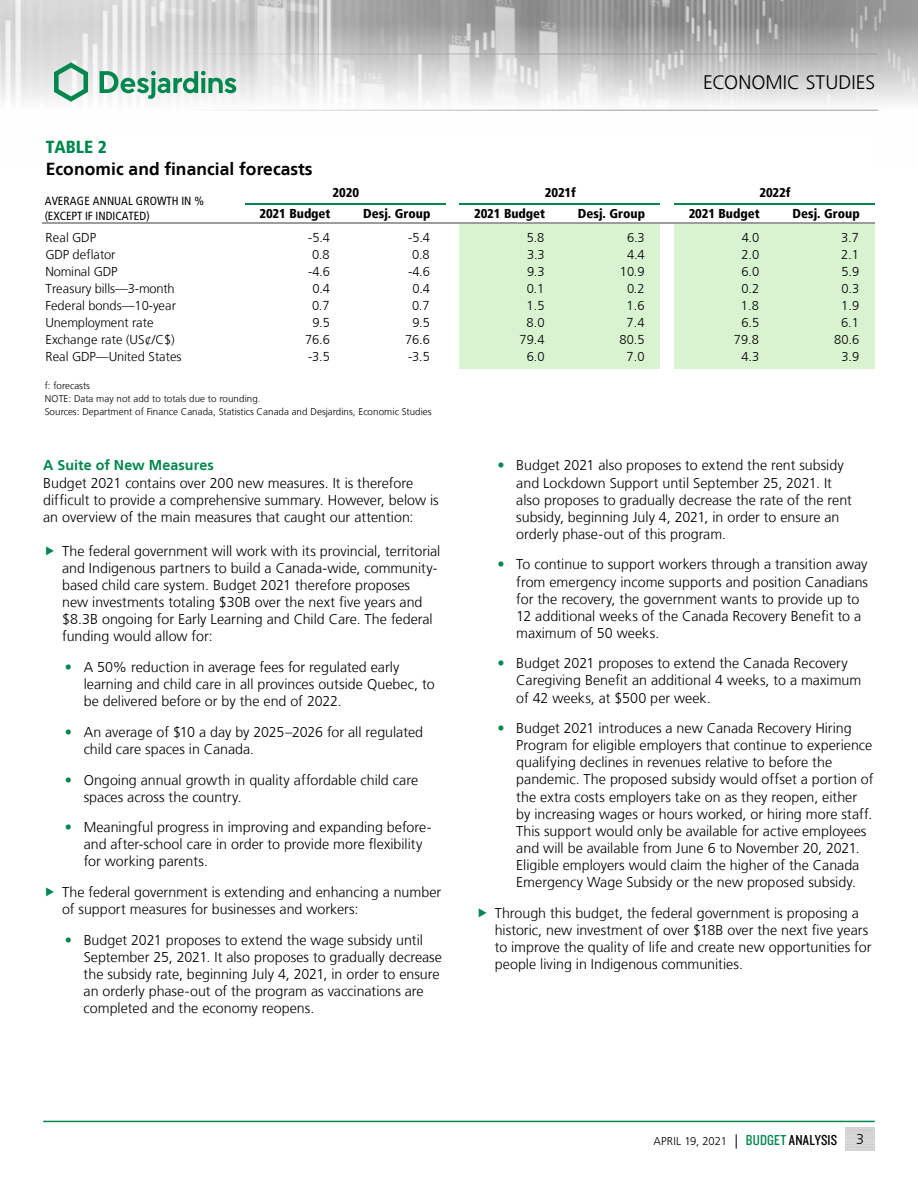
<style>
.page{position:relative;width:918px;height:1188px;background:#fff}
.page>*{position:absolute;margin:0;border:0;box-sizing:border-box;transform-origin:0 0}
.t1{font:300 19.5px "Frutiger LT";letter-spacing:.005em;color:#000}
.t2{font:italic 700 17.4px "Frutiger LT";letter-spacing:.005em;color:#000}
.t3{font:900 condensed 17.4px "Frutiger LT";color:#00874e}
.t4{font:300 14.25px/17.1px "Frutiger LT";color:#000}
.t5{font:700 14.25px "Frutiger LT";letter-spacing:.005em;color:#00874e}
.t6{font:300 12.9px "Frutiger LT";letter-spacing:-.01em;color:#000}
.t7{font:900 condensed 12.9px "Frutiger LT";letter-spacing:-.005em;color:#000}
.t8{font:300 12.9px "Frutiger LT";letter-spacing:.01em;color:#000}
.t9{font:condensed 11.85px/15px "Frutiger LT";letter-spacing:.005em;color:#000}
.t10{font:300 11.25px "Frutiger LT";letter-spacing:.005em;color:#000}
.t11{font:300 9.75px/12.9px "Frutiger LT";color:#000}
.s1{color:#00874e}
.s2{font-size:14.25px}
.s3{font-family:"Knockout 29 Junior Ltweight";font-weight:400;font-size:15px;color:#00874e}
.s4{font-family:"Knockout 29 Junior Ltweight";font-weight:400;font-size:15px}
</style>
<div class="page">
<img style="left:0;top:0;width:918px;height:110px">
<hr style="left:0;top:54px;width:878px;height:1px;background:#9d9d9c">
<hr style="left:0;top:110px;width:878px;height:1px;background:#9d9d9c">
<svg style="left:54px;top:62px;width:34px;height:40px"></svg>
<svg style="left:100px;top:71px;width:136px;height:28px"></svg>
<hr style="left:43px;top:1121px;width:832px;height:1px;background:#00874e">
<div style="left:460px;top:223px;width:200px;height:145px;background:#d9f3d1"></div>
<div style="left:674px;top:223px;width:201px;height:145px;background:#d9f3d1"></div>
<hr style="left:245px;top:204px;width:201px;height:1px;background:#00874e">
<hr style="left:460px;top:204px;width:200px;height:1px;background:#00874e">
<hr style="left:674px;top:204px;width:201px;height:1px;background:#00874e">
<hr style="left:43px;top:223px;width:832px;height:1px;background:#9d9c9c">
<h1 class="t1" style="left:703px;top:72px;width:174px">ECONOMIC STUDIES</h1>
<p class="t3" style="left:46px;top:137px;width:62px">TABLE 2</p>
<p class="t2" style="left:46px;top:159px;width:268px">Economic and financial forecasts</p>
<p class="t9" style="left:45px;top:193px;width:161px">AVERAGE ANNUAL GROWTH IN % (EXCEPT IF INDICATED)</p>
<p class="t7" style="left:333px;top:185px;width:28px">2020</p>
<p class="t7" style="left:545px;top:185px;width:33px">2021f</p>
<p class="t7" style="left:759px;top:185px;width:33px">2022f</p>
<p class="t7" style="left:259px;top:206px;width:73px">2021 Budget</p>
<p class="t7" style="left:363px;top:206px;width:69px">Desj. Group</p>
<p class="t7" style="left:474px;top:206px;width:73px">2021 Budget</p>
<p class="t7" style="left:578px;top:206px;width:69px">Desj. Group</p>
<p class="t7" style="left:689px;top:206px;width:73px">2021 Budget</p>
<p class="t7" style="left:793px;top:206px;width:69px">Desj. Group</p>
<p class="t6" style="left:45px;top:230px;width:52px">Real GDP</p>
<p class="t6" style="left:308px;top:230px;width:23px">-5.4</p>
<p class="t6" style="left:408px;top:230px;width:23px">-5.4</p>
<p class="t6" style="left:527px;top:230px;width:19px">5.8</p>
<p class="t6" style="left:627px;top:230px;width:19px">6.3</p>
<p class="t6" style="left:742px;top:230px;width:19px">4.0</p>
<p class="t6" style="left:841px;top:230px;width:19px">3.7</p>
<p class="t6" style="left:45px;top:247px;width:72px">GDP deflator</p>
<p class="t6" style="left:312px;top:247px;width:19px">0.8</p>
<p class="t6" style="left:412px;top:247px;width:19px">0.8</p>
<p class="t6" style="left:527px;top:247px;width:19px">3.3</p>
<p class="t6" style="left:627px;top:247px;width:19px">4.4</p>
<p class="t6" style="left:742px;top:247px;width:19px">2.0</p>
<p class="t6" style="left:841px;top:247px;width:19px">2.1</p>
<p class="t6" style="left:45px;top:264px;width:74px">Nominal GDP</p>
<p class="t6" style="left:308px;top:264px;width:23px">-4.6</p>
<p class="t6" style="left:408px;top:264px;width:23px">-4.6</p>
<p class="t6" style="left:527px;top:264px;width:19px">9.3</p>
<p class="t6" style="left:620px;top:264px;width:26px">10.9</p>
<p class="t6" style="left:742px;top:264px;width:19px">6.0</p>
<p class="t6" style="left:842px;top:264px;width:19px">5.9</p>
<p class="t6" style="left:45px;top:281px;width:131px">Treasury bills—3-month</p>
<p class="t6" style="left:312px;top:281px;width:19px">0.4</p>
<p class="t6" style="left:412px;top:281px;width:19px">0.4</p>
<p class="t6" style="left:527px;top:281px;width:19px">0.1</p>
<p class="t6" style="left:627px;top:281px;width:19px">0.2</p>
<p class="t6" style="left:742px;top:281px;width:19px">0.2</p>
<p class="t6" style="left:842px;top:281px;width:19px">0.3</p>
<p class="t8" style="left:45px;top:298px;width:132px">Federal bonds—10-year</p>
<p class="t6" style="left:312px;top:298px;width:19px">0.7</p>
<p class="t6" style="left:412px;top:298px;width:19px">0.7</p>
<p class="t6" style="left:527px;top:298px;width:19px">1.5</p>
<p class="t6" style="left:627px;top:298px;width:19px">1.6</p>
<p class="t6" style="left:741px;top:298px;width:19px">1.8</p>
<p class="t6" style="left:841px;top:298px;width:19px">1.9</p>
<p class="t6" style="left:45px;top:316px;width:110px">Unemployment rate</p>
<p class="t6" style="left:312px;top:316px;width:19px">9.5</p>
<p class="t6" style="left:412px;top:316px;width:19px">9.5</p>
<p class="t6" style="left:527px;top:316px;width:19px">8.0</p>
<p class="t6" style="left:627px;top:316px;width:19px">7.4</p>
<p class="t6" style="left:742px;top:316px;width:19px">6.5</p>
<p class="t6" style="left:841px;top:316px;width:19px">6.1</p>
<p class="t6" style="left:45px;top:333px;width:131px">Exchange rate (US¢/C$)</p>
<p class="t6" style="left:305px;top:333px;width:26px">76.6</p>
<p class="t6" style="left:405px;top:333px;width:26px">76.6</p>
<p class="t6" style="left:520px;top:333px;width:26px">79.4</p>
<p class="t6" style="left:620px;top:333px;width:26px">80.5</p>
<p class="t6" style="left:734px;top:333px;width:26px">79.8</p>
<p class="t6" style="left:834px;top:333px;width:26px">80.6</p>
<p class="t6" style="left:45px;top:350px;width:138px">Real GDP—United States</p>
<p class="t6" style="left:308px;top:350px;width:23px">-3.5</p>
<p class="t6" style="left:408px;top:350px;width:23px">-3.5</p>
<p class="t6" style="left:527px;top:350px;width:19px">6.0</p>
<p class="t6" style="left:627px;top:350px;width:19px">7.0</p>
<p class="t6" style="left:742px;top:350px;width:19px">4.3</p>
<p class="t6" style="left:842px;top:350px;width:19px">3.9</p>
<p class="t11" style="left:45px;top:380px;width:388px">f: forecasts<br>NOTE: Data may not add to totals due to rounding.<br>Sources: Department of Finance Canada, Statistics Canada and Desjardins, Economic Studies</p>
<p class="t5" style="left:43px;top:457px;width:172px">A Suite of New Measures</p>
<p class="t4" style="left:43px;top:474px;width:397px">Budget 2021 contains over 200 new measures. It is therefore difficult to provide a comprehensive summary. However, below is an overview of the main measures that caught our attention:</p>
<p class="t4" style="left:62px;top:543px;width:380px">The federal government will work with its provincial, territorial and Indigenous partners to build a Canada-wide, community&shy;based child care system. Budget 2021 therefore proposes<br>new investments totaling $30B over the next five years and $8.3B ongoing for Early Learning and Child Care. The federal funding would allow for:</p>
<p class="t4" style="left:84px;top:659px;width:352px;text-indent:-19px"><span class="s1">•</span> A 50% reduction in average fees for regulated early learning and child care in all provinces outside Quebec, to be delivered before or by the end of 2022.</p>
<p class="t4" style="left:84px;top:724px;width:341px;text-indent:-19px"><span class="s1">•</span> An average of $10 a day by 2025–2026 for all regulated child care spaces in Canada.</p>
<p class="t4" style="left:84px;top:771px;width:336px;text-indent:-19px"><span class="s1">•</span> Ongoing annual growth in quality affordable child care spaces across the country.</p>
<p class="t4" style="left:84px;top:819px;width:349px;text-indent:-19px"><span class="s1">•</span> Meaningful progress in improving and expanding before&shy;and after-school care in order to provide more flexibility for working parents.</p>
<p class="t4" style="left:62px;top:884px;width:381px">The federal government is extending and enhancing a number of support measures for businesses and workers:</p>
<p class="t4" style="left:84px;top:931px;width:360px;text-indent:-19px"><span class="s1">•</span> Budget 2021 proposes to extend the wage subsidy until September 25, 2021. It also proposes to gradually decrease the subsidy rate, beginning July 4, 2021, in order to ensure an orderly phase-out of the program as vaccinations are completed and the economy reopens.</p>
<p class="t4" style="left:516px;top:457px;width:337px;text-indent:-19px"><span class="s1">•</span> Budget 2021 also proposes to extend the rent subsidy and Lockdown Support until September 25, 2021. It also proposes to gradually decrease the rate of the rent subsidy, beginning July 4, 2021, in order to ensure an orderly phase-out of this program.</p>
<p class="t4" style="left:516px;top:556px;width:353px;text-indent:-19px"><span class="s1">•</span> To continue to support workers through a transition away from emergency income supports and position Canadians for the recovery, the government wants to provide up to 12 additional weeks of the Canada Recovery Benefit to a maximum of 50 weeks.</p>
<p class="t4" style="left:516px;top:655px;width:346px;text-indent:-19px"><span class="s1">•</span> Budget 2021 proposes to extend the Canada Recovery<br>Caregiving Benefit an additional 4 weeks, to a maximum of 42 weeks, at $500 per week.</p>
<p class="t4" style="left:516px;top:720px;width:359px;text-indent:-19px"><span class="s1">•</span> Budget 2021 introduces a new Canada Recovery Hiring Program for eligible employers that continue to experience qualifying declines in revenues relative to before the pandemic. The proposed subsidy would offset a portion of the extra costs employers take on as they reopen, either by increasing wages or hours worked, or hiring more staff.<br>This support would only be available for active employees and will be available from June 6 to November 20, 2021.<br>Eligible employers would claim the higher of the Canada Emergency Wage Subsidy or the new proposed subsidy.</p>
<p class="t4" style="left:495px;top:904px;width:378px">Through this budget, the federal government is proposing a historic, new investment of over $18B over the next five years to improve the quality of life and create new opportunities for people living in Indigenous communities.</p>
<p class="t10" style="left:653px;top:1135px;width:185px">APRIL 19, 2021 <span class="s2">|</span> <span class="s3">BUDGET</span> <span class="s4">ANALYSIS</span></p>
<p class="t4" style="left:856px;top:1131px;width:9px">3</p>
</div>
